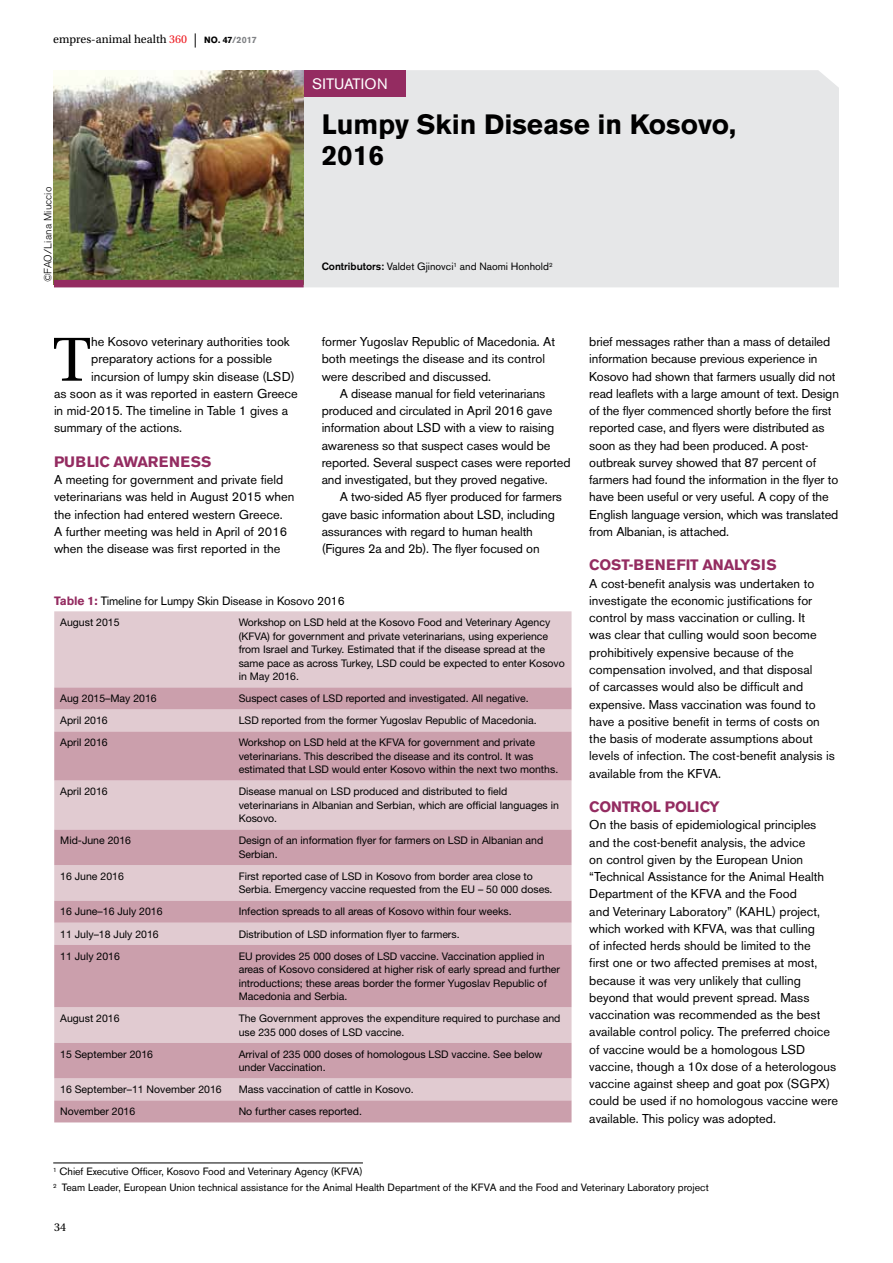
<style>
.page{position:relative;width:893px;height:1263px;background:#fff}
.page>*{position:absolute;margin:0;border:0;box-sizing:border-box;transform-origin:0 0}
.t1{font:65.55px "Utopia Std";color:#000}
.t2{font:700 27.75px/31.5px "Akzidenz Grotesk BE";color:#000}
.t3{font:700 15px "Akzidenz Grotesk BE";letter-spacing:-.01em;color:#942c61}
.t4{font:700 15px "Akzidenz Grotesk BE";letter-spacing:.01em;color:#942c61}
.t5{font:15px "Akzidenz Grotesk BE";color:#fff}
.t6{font:12.75px/17.2px "Akzidenz Grotesk BE";color:#000}
.t7{font:12px "Akzidenz Grotesk BE";letter-spacing:-.01em;color:#000}
.t8{font:12px "Utopia Std";color:#000}
.t9{font:10.5px/13.5px "Helvetica Neue LT Std";color:#000}
.t10{font:10.5px/15.8px "Akzidenz Grotesk BE";color:#000}
.t11{font:300 10.5px "Akzidenz Grotesk BE";letter-spacing:.01em;color:#000}
.s1{color:#ed1d24}
.s2{font-size:15px}
.s3{font-family:"Akzidenz Grotesk BE";font-weight:700;font-size:9px}
.s4{font-family:"Akzidenz Grotesk BE";font-weight:700;font-size:9px;color:#808285}
.s5{font-weight:500}
.s6{font-weight:700;color:#942c61}
</style>
<div class="page">
<div style="left:304px;top:70px;width:535px;height:217px;background:#e6e7e8"></div>
<div style="left:304px;top:70px;width:102px;height:27px;background:#942c61"></div>
<img style="left:54px;top:70px;width:250px;height:210px">
<div style="left:54px;top:280px;width:250px;height:7px;background:#942c61"></div>
<hr style="left:53px;top:1162px;width:310px;height:1px;background:#000">
<div style="left:54px;top:611px;width:518px;height:76px;background:#e1cbd1"></div>
<svg style="left:54px;top:687px;width:518px;height:435px;background:#d4b2bc"></svg>
<p class="t8" style="left:53px;top:32px;width:205px">empres-animal health <span class="s1">360</span> <span class="s2">|</span> <span class="s3">NO. 47</span><span class="s4">/2017</span></p>
<p class="t11" style="left:42px;top:282px;width:97px;rotate:-90deg">©FAO/Liana Miuccio</p>
<p class="t5" style="left:312px;top:75px;width:77px">SITUATION</p>
<h2 class="t2" style="left:322px;top:108px;width:416px">Lumpy Skin Disease in Kosovo,<br>2016</h2>
<p class="t10" style="left:322px;top:259px;width:232px"><span class="s5">Contributors:</span> Valdet Gjinovci<sup>1</sup> and Naomi Honhold<sup>2</sup></p>
<h1 class="t1" style="left:53px;top:324px;width:40px">T</h1>
<p class="t6" style="left:91px;top:333px;width:200px">he Kosovo veterinary authorities took</p>
<p class="t6" style="left:91px;top:350px;width:182px">preparatory actions for a possible</p>
<p class="t6" style="left:91px;top:368px;width:205px">incursion of lumpy skin disease (LSD)</p>
<p class="t6" style="left:54px;top:385px;width:245px">as soon as it was reported in eastern Greece</p>
<p class="t6" style="left:54px;top:402px;width:236px">in mid-2015. The timeline in Table 1 gives a</p>
<p class="t6" style="left:54px;top:419px;width:130px">summary of the actions.</p>
<p class="t4" style="left:54px;top:453px;width:159px">PUBLIC AWARENESS</p>
<p class="t6" style="left:54px;top:471px;width:242px">A meeting for government and private field veterinarians was held in August 2015 when the infection had entered western Greece.<br>A further meeting was held in April of 2016 when the disease was first reported in the</p>
<p class="t6" style="left:322px;top:333px;width:235px">former Yugoslav Republic of Macedonia. At both meetings the disease and its control were described and discussed.</p>
<p class="t6" style="left:322px;top:385px;width:250px;text-indent:18px">A disease manual for field veterinarians produced and circulated in April 2016 gave information about LSD with a view to raising awareness so that suspect cases would be reported. Several suspect cases were reported and investigated, but they proved negative.</p>
<p class="t6" style="left:322px;top:488px;width:242px;text-indent:18px">A two-sided A5 flyer produced for farmers gave basic information about LSD, including assurances with regard to human health (Figures 2a and 2b). The flyer focused on</p>
<p class="t7" style="left:54px;top:594px;width:292px"><span class="s6">Table 1:</span> Timeline for Lumpy Skin Disease in Kosovo 2016</p>
<p class="t9" style="left:60px;top:615px;width:61px">August 2015</p>
<p class="t9" style="left:239px;top:615px;width:328px">Workshop on LSD held at the Kosovo Food and Veterinary Agency (KFVA) for government and private veterinarians, using experience from Israel and Turkey. Estimated that if the disease spread at the same pace as across Turkey, LSD could be expected to enter Kosovo in May 2016.</p>
<p class="t9" style="left:60px;top:691px;width:98px">Aug 2015–May 2016</p>
<p class="t9" style="left:239px;top:691px;width:291px">Suspect cases of LSD reported and investigated. All negative.</p>
<p class="t9" style="left:60px;top:714px;width:49px">April 2016</p>
<p class="t9" style="left:239px;top:714px;width:300px">LSD reported from the former Yugoslav Republic of Macedonia.</p>
<p class="t9" style="left:60px;top:736px;width:49px">April 2016</p>
<p class="t9" style="left:239px;top:736px;width:321px">Workshop on LSD held at the KFVA for government and private veterinarians. This described the disease and its control. It was estimated that LSD would enter Kosovo within the next two months.</p>
<p class="t9" style="left:60px;top:785px;width:49px">April 2016</p>
<p class="t9" style="left:239px;top:785px;width:322px">Disease manual on LSD produced and distributed to field veterinarians in Albanian and Serbian, which are official languages in<br>Kosovo.</p>
<p class="t9" style="left:60px;top:834px;width:72px">Mid-June 2016</p>
<p class="t9" style="left:239px;top:834px;width:306px">Design of an information flyer for farmers on LSD in Albanian and<br>Serbian.</p>
<p class="t9" style="left:60px;top:869px;width:65px">16 June 2016</p>
<p class="t9" style="left:239px;top:869px;width:315px">First reported case of LSD in Kosovo from border area close to<br>Serbia. Emergency vaccine requested from the EU – 50 000 doses.</p>
<p class="t9" style="left:60px;top:905px;width:104px">16 June–16 July 2016</p>
<p class="t9" style="left:239px;top:905px;width:275px">Infection spreads to all areas of Kosovo within four weeks.</p>
<p class="t9" style="left:60px;top:927px;width:100px">11 July–18 July 2016</p>
<p class="t9" style="left:239px;top:927px;width:222px">Distribution of LSD information flyer to farmers.</p>
<p class="t9" style="left:60px;top:949px;width:61px">11 July 2016</p>
<p class="t9" style="left:239px;top:949px;width:323px">EU provides 25 000 doses of LSD vaccine. Vaccination applied in areas of Kosovo considered at higher risk of early spread and further introductions; these areas border the former Yugoslav Republic of Macedonia and Serbia.</p>
<p class="t9" style="left:60px;top:1011px;width:61px">August 2016</p>
<p class="t9" style="left:239px;top:1011px;width:323px">The Government approves the expenditure required to purchase and use 235 000 doses of LSD vaccine.</p>
<p class="t9" style="left:60px;top:1047px;width:94px">15 September 2016</p>
<p class="t9" style="left:239px;top:1047px;width:305px">Arrival of 235 000 doses of homologous LSD vaccine. See below under Vaccination.</p>
<p class="t9" style="left:60px;top:1082px;width:163px">16 September–11 November 2016</p>
<p class="t9" style="left:239px;top:1082px;width:177px">Mass vaccination of cattle in Kosovo.</p>
<p class="t9" style="left:60px;top:1104px;width:77px">November 2016</p>
<p class="t9" style="left:239px;top:1104px;width:125px">No further cases reported.</p>
<p class="t6" style="left:589px;top:333px;width:251px">brief messages rather than a mass of detailed information because previous experience in Kosovo had shown that farmers usually did not read leaflets with a large amount of text. Design of the flyer commenced shortly before the first reported case, and flyers were distributed as soon as they had been produced. A post&shy;outbreak survey showed that 87 percent of farmers had found the information in the flyer to have been useful or very useful. A copy of the English language version, which was translated from Albanian, is attached.</p>
<p class="t3" style="left:589px;top:557px;width:189px">COST-BENEFIT ANALYSIS</p>
<p class="t6" style="left:589px;top:575px;width:247px">A cost-benefit analysis was undertaken to investigate the economic justifications for control by mass vaccination or culling. It<br>was clear that culling would soon become prohibitively expensive because of the compensation involved, and that disposal<br>of carcasses would also be difficult and expensive. Mass vaccination was found to have a positive benefit in terms of costs on the basis of moderate assumptions about levels of infection. The cost-benefit analysis is available from the KFVA.</p>
<p class="t3" style="left:589px;top:798px;width:132px">CONTROL POLICY</p>
<p class="t6" style="left:589px;top:816px;width:250px">On the basis of epidemiological principles and the cost-benefit analysis, the advice<br>on control given by the European Union “Technical Assistance for the Animal Health Department of the KFVA and the Food<br>and Veterinary Laboratory” (KAHL) project, which worked with KFVA, was that culling<br>of infected herds should be limited to the<br>first one or two affected premises at most, because it was very unlikely that culling beyond that would prevent spread. Mass vaccination was recommended as the best available control policy. The preferred choice of vaccine would be a homologous LSD vaccine, though a 10x dose of a heterologous vaccine against sheep and goat pox (SGPX) could be used if no homologous vaccine were available. This policy was adopted.</p>
<p class="t10" style="left:53px;top:1164px;width:657px"><sup>1</sup> Chief Executive Officer, Kosovo Food and Veterinary Agency (KFVA)<br><sup>2</sup> Team Leader, European Union technical assistance for the Animal Health Department of the KFVA and the Food and Veterinary Laboratory project</p>
<p class="t8" style="left:54px;top:1221px;width:14px">34</p>
</div>
